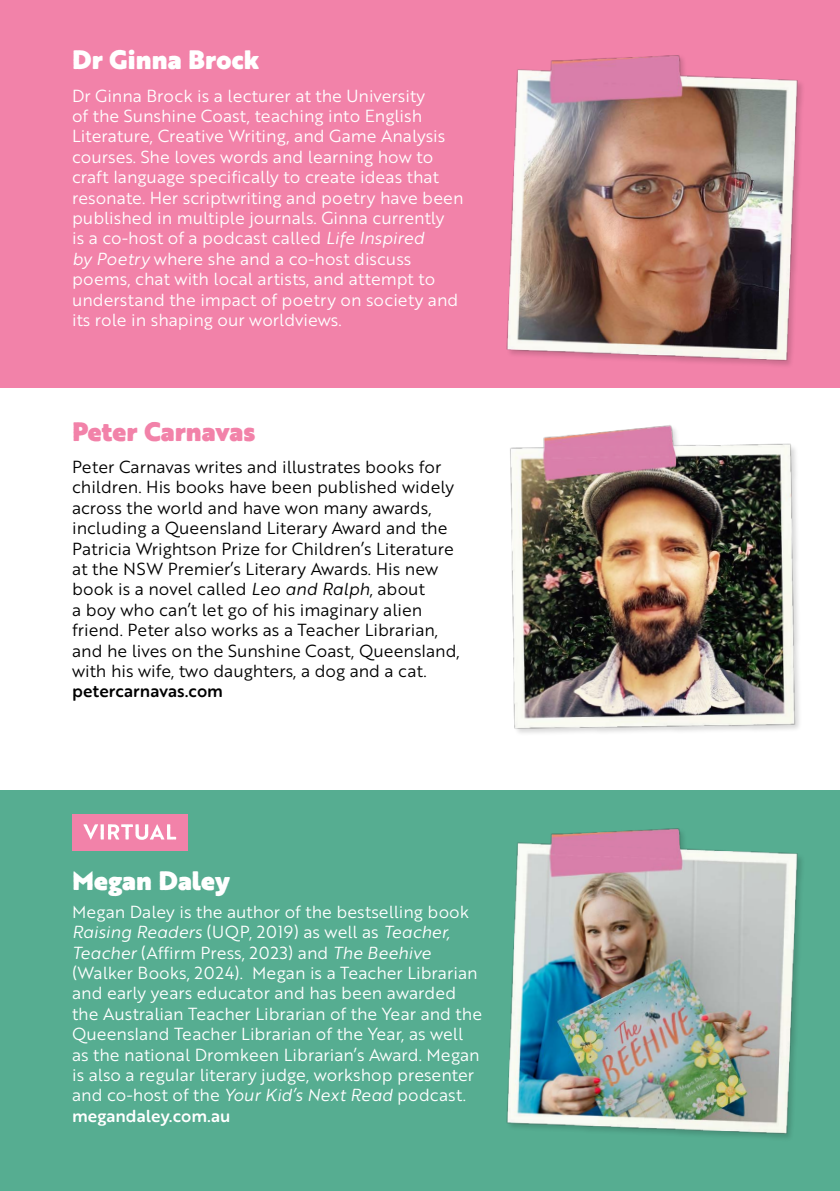
<style>
.page{position:relative;width:840px;height:1191px;background:#fff}
.page>*{position:absolute;margin:0;border:0;box-sizing:border-box;transform-origin:0 0}
.t1{font:900 26px "Brother 1816 Printed";color:#fff}
.t2{font:900 26px "Brother 1816 Printed";color:#f282a9}
.t3{font:17px/20.4px "Brother 1816 Book";color:#fff}
.t4{font:17px/20.4px "Brother 1816 Book";color:#000}
.t5{font:italic 17px "Brother 1816 Printed";color:#fff}
.t6{font:500 17px "Brother 1816 Printed";color:#fff}
.t7{font:500 17px "Brother 1816 Printed";color:#000}
.s1{font-family:"Brother 1816 Printed";font-style:italic}
.s2{font-family:"Brother 1816 Book";font-style:normal}
</style>
<div class="page">
<div style="left:0;top:790px;width:839px;height:401px;background:#56ad91"></div>
<div style="left:0;top:0;width:839px;height:387px;background:#f282a9"></div>
<img style="left:506px;top:55px;width:296px;height:311px">
<img style="left:506px;top:828px;width:296px;height:310px">
<img style="left:510px;top:425px;width:289px;height:308px">
<div style="left:72px;top:813px;width:115px;height:37px;background:#f282a9"></div>
<svg style="left:83px;top:824px;width:93px;height:16px"></svg>
<h1 class="t1" style="left:72px;top:40px;width:189px">Dr Ginna Brock</h1>
<p class="t3" style="left:72px;top:85px;width:393px">Dr Ginna Brock is a lecturer at the University<br>of the Sunshine Coast, teaching into English Literature, Creative Writing, and Game Analysis courses. She loves words and learning how to craft language specifically to create ideas that resonate. Her scriptwriting and poetry have been published in multiple journals. Ginna currently<br>is a co-host of a podcast called <span class="s1">Life Inspired<br>by Poetry</span> where she and a co-host discuss poems, chat with local artists, and attempt to understand the impact of poetry on society and its role in shaping our worldviews.</p>
<h1 class="t2" style="left:72px;top:411px;width:185px">Peter Carnavas</h1>
<p class="t4" style="left:72px;top:456px;width:389px">Peter Carnavas writes and illustrates books for children. His books have been published widely across the world and have won many awards, including a Queensland Literary Award and the Patricia Wrightson Prize for Children’s Literature at the NSW Premier’s Literary Awards. His new book is a novel called <span class="s1">Leo and Ralph</span>, about<br>a boy who can’t let go of his imaginary alien friend. Peter also works as a Teacher Librarian, and he lives on the Sunshine Coast, Queensland, with his wife, two daughters, a dog and a cat.</p>
<p class="t7" style="left:72px;top:678px;width:152px">petercarnavas.com</p>
<h1 class="t1" style="left:72px;top:860px;width:159px">Megan Daley</h1>
<p class="t3" style="left:72px;top:901px;width:398px">Megan Daley is the author of the bestselling book</p>
<p class="t5" style="left:72px;top:919px;width:379px">Raising Readers <span class="s2">(UQP, 2019) as well as</span> Teacher,</p>
<p class="t3" style="left:72px;top:941px;width:411px"><span class="s1">Teacher</span> (Affirm Press, 2023) and <span class="s1">The Beehive </span>(Walker Books, 2024). Megan is a Teacher Librarian and early years educator and has been awarded the Australian Teacher Librarian of the Year and the Queensland Teacher Librarian of the Year, as well as the national Dromkeen Librarian’s Award. Megan is also a regular literary judge, workshop presenter and co-host of the <span class="s1">Your Kid’s Next Read</span> podcast.</p>
<p class="t6" style="left:72px;top:1103px;width:160px">megandaley.com.au</p>
</div>
